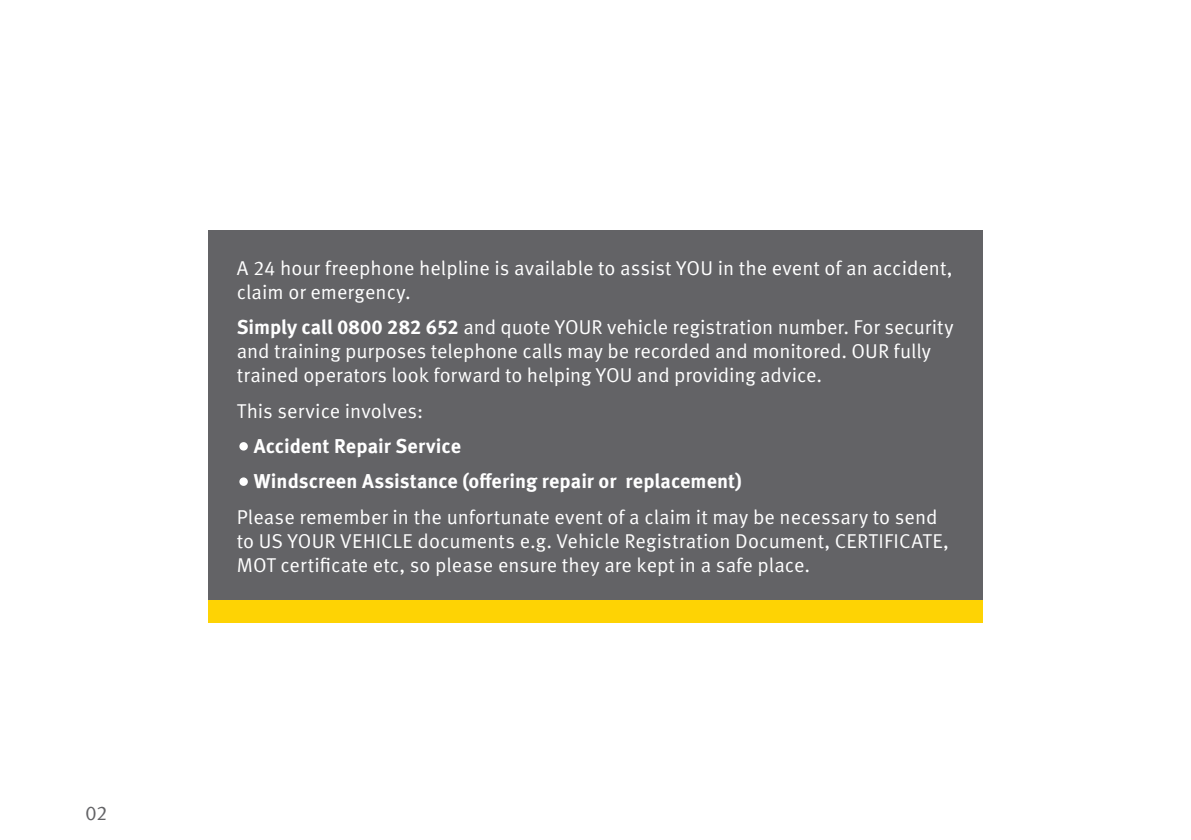
<style>
.page{position:relative;width:1191px;height:840px;background:#fff}
.page>*{position:absolute;margin:0;border:0;box-sizing:border-box;transform-origin:0 0}
.Body_Copy{font:20px/24px "Meta Pro";color:#fff}
.t1{font:700 20px "Meta Pro";color:#fff}
.t2{font:20px "Meta Pro";color:#636366}
.s1{font-weight:700}
.s2{font-size:24px;color:#636366}
</style>
<div class="page">
<div style="left:208px;top:230px;width:774px;height:371px;background:#636366"></div>
<div style="left:239px;top:442px;width:9px;height:8px;background:#fff;border-radius:50%"></div>
<div style="left:239px;top:477px;width:9px;height:8px;background:#fff;border-radius:50%"></div>
<div style="left:208px;top:600px;width:774px;height:22px;background:#fed304"></div>
<p class="t2" style="left:85px;top:799px;width:24px">02</p>
<p class="Body_Copy" style="left:237px;top:256px;width:717px">A 24 hour freephone helpline is available to assist YOU in the event of an accident, claim or emergency.</p>
<p class="Body_Copy" style="left:237px;top:315px;width:718px"><span class="s1">Simply call 0800 282 652</span> and quote YOUR vehicle registration number. For security and training purposes telephone calls may be recorded and monitored. OUR fully trained operators look forward to helping YOU and providing advice.</p>
<p class="Body_Copy" style="left:237px;top:399px;width:188px">This service involves:</p>
<p class="t1" style="left:237px;top:433px;width:226px"><span class="s2">•</span> Accident Repair Service</p>
<p class="t1" style="left:237px;top:468px;width:506px"><span class="s2">•</span> Windscreen Assistance (offering repair or replacement)</p>
<p class="Body_Copy" style="left:237px;top:505px;width:714px">Please remember in the unfortunate event of a claim it may be necessary to send to US YOUR VEHICLE documents e.g. Vehicle Registration Document, CERTIFICATE,<br>MOT certificate etc, so please ensure they are kept in a safe place.</p>
</div>
